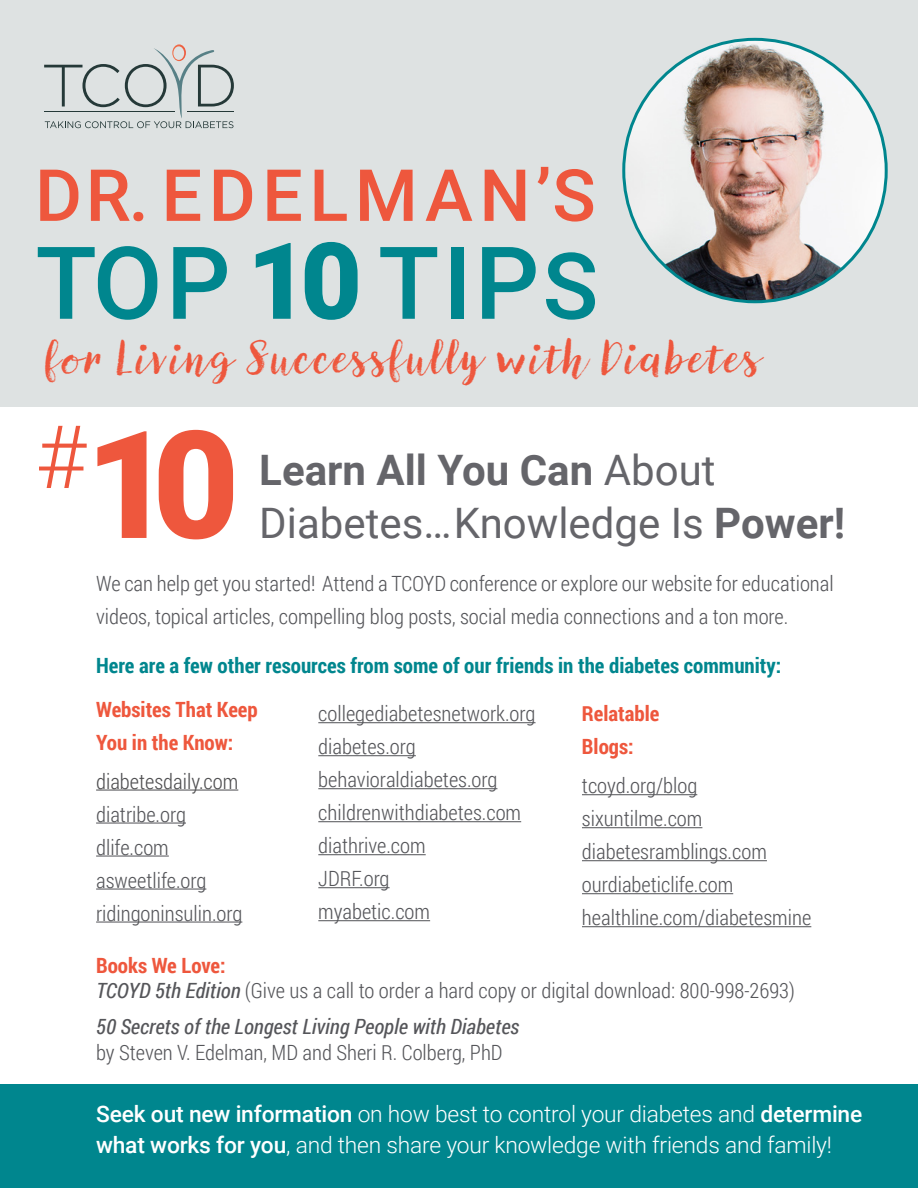
<style>
.page{position:relative;width:918px;height:1188px;background:#fff}
.page>*{position:absolute;margin:0;border:0;box-sizing:border-box;transform-origin:0 0}
.t1{font:900 150px "Roboto";color:#ee573d}
.t2{font:500 100.8px "Roboto";letter-spacing:.035em;color:#00868e}
.t3{font:500 72px "Roboto";letter-spacing:.09em;color:#ee573d}
.t4{font:45px "Canvas Script";letter-spacing:.055em;color:#ee573d}
.t5{font:42px "Roboto";color:#65656a}
.t6{font:700 42px "Roboto";color:#65656a}
.t7{font:300 22.8px/32px "Roboto";letter-spacing:-.01em;color:#fff}
.t8{font:300 21px/33px "Roboto Condensed";color:#55565a}
.t9{font:700 21px "Roboto Condensed";color:#00868e}
.t10{font:700 21px "Roboto Condensed";color:#ee573d}
.t11{font:italic 21px "Roboto Condensed";color:#55565a}
.t12{font:300 21px "Roboto Condensed";color:#4f4f51}
.s1{font-weight:900;font-size:106.65px}
.s2{font-size:92.25px}
.s3{font-weight:400}
.s4{font-weight:700}
.s5{font-weight:400;font-style:italic}
.s6{font-weight:500}
</style>
<div class="page">
<div style="left:0;top:0;width:918px;height:406px;background:#dee2e2"></div>
<div style="left:0;top:1084px;width:918px;height:104px;background:#00868e"></div>
<svg style="left:44px;top:44px;width:190px;height:84px"></svg>
<hr style="left:96px;top:790px;width:142px;height:1px;background:#4f4f51">
<hr style="left:96px;top:823px;width:90px;height:1px;background:#55565a">
<hr style="left:96px;top:856px;width:73px;height:1px;background:#55565a">
<hr style="left:96px;top:889px;width:110px;height:1px;background:#55565a">
<hr style="left:96px;top:922px;width:146px;height:1px;background:#55565a">
<img style="left:624px;top:39px;width:262px;height:263px;border-radius:131px">
<hr style="left:582px;top:794px;width:115px;height:1px;background:#55565a">
<hr style="left:582px;top:827px;width:120px;height:1px;background:#55565a">
<hr style="left:582px;top:860px;width:185px;height:1px;background:#55565a">
<hr style="left:582px;top:893px;width:151px;height:1px;background:#55565a">
<hr style="left:582px;top:926px;width:229px;height:1px;background:#55565a">
<hr style="left:318px;top:722px;width:218px;height:1px;background:#55565a">
<hr style="left:318px;top:755px;width:98px;height:1px;background:#55565a">
<hr style="left:318px;top:788px;width:179px;height:1px;background:#55565a">
<hr style="left:318px;top:821px;width:203px;height:1px;background:#55565a">
<hr style="left:318px;top:854px;width:108px;height:1px;background:#55565a">
<hr style="left:318px;top:887px;width:72px;height:1px;background:#55565a">
<hr style="left:318px;top:920px;width:112px;height:1px;background:#55565a">
<p class="t3" style="left:35px;top:145px;width:562px">DR. EDELMAN’S</p>
<p class="t2" style="left:36px;top:212px;width:564px">TOP <span class="s1">10</span> TIP<span class="s2">S</span></p>
<p class="t4" style="left:46px;top:329px;width:716px">for Living Successfully with Diabetes</p>
<p class="t1" style="left:35px;top:380px;width:205px"><sup>#</sup>10</p>
<p class="t8" style="left:96px;top:566px;width:739px">We can help get you started! Attend a TCOYD conference or explore our website for educational videos, topical articles, compelling blog posts, social media connections and a ton more.</p>
<p class="t9" style="left:96px;top:651px;width:687px">Here are a few other resources from some of our friends in the diabetes community:</p>
<p class="t10" style="left:96px;top:694px;width:163px">Websites That Keep</p>
<p class="t10" style="left:96px;top:727px;width:139px">You in the Know:</p>
<p class="t12" style="left:96px;top:766px;width:144px">diabetesdaily.com</p>
<p class="t8" style="left:96px;top:797px;width:91px">diatribe.org</p>
<p class="t8" style="left:96px;top:830px;width:74px">dlife.com</p>
<p class="t8" style="left:96px;top:863px;width:112px">asweetlife.org</p>
<p class="t8" style="left:96px;top:896px;width:148px">ridingoninsulin.org</p>
<p class="t6" style="left:259px;top:441px;width:458px">Learn All You Can <span class="s3">About</span></p>
<p class="t5" style="left:259px;top:493px;width:587px">Diabetes…Knowledge Is <span class="s4">Power!</span></p>
<p class="t8" style="left:318px;top:697px;width:219px">collegediabetesnetwork.org</p>
<p class="t8" style="left:318px;top:730px;width:99px">diabetes.org</p>
<p class="t8" style="left:318px;top:763px;width:181px">behavioraldiabetes.org</p>
<p class="t8" style="left:318px;top:796px;width:204px">childrenwithdiabetes.com</p>
<p class="t8" style="left:318px;top:829px;width:109px">diathrive.com</p>
<p class="t8" style="left:318px;top:862px;width:73px">JDRF.org</p>
<p class="t8" style="left:318px;top:895px;width:113px">myabetic.com</p>
<p class="t10" style="left:582px;top:699px;width:79px">Relatable</p>
<p class="t10" style="left:582px;top:732px;width:53px">Blogs:</p>
<p class="t8" style="left:582px;top:769px;width:117px">tcoyd.org/blog</p>
<p class="t8" style="left:582px;top:802px;width:122px">sixuntilme.com</p>
<p class="t8" style="left:582px;top:835px;width:186px">diabetesramblings.com</p>
<p class="t8" style="left:582px;top:868px;width:153px">ourdiabeticlife.com</p>
<p class="t8" style="left:582px;top:901px;width:231px">healthline.com/diabetesmine</p>
<p class="t10" style="left:96px;top:951px;width:131px">Books We Love:</p>
<p class="t8" style="left:96px;top:974px;width:700px"><span class="s5">TCOYD 5th Edition</span> (Give us a call to order a hard copy or digital download: 800-998-2693)</p>
<p class="t11" style="left:96px;top:1012px;width:425px">50 Secrets of the Longest Living People with Diabetes</p>
<p class="t8" style="left:96px;top:1035px;width:408px">by Steven V. Edelman, MD and Sheri R. Colberg, PhD</p>
<p class="t7" style="left:96px;top:1097px;width:768px"><span class="s6">Seek out new information</span> on how best to control your diabetes and <span class="s6">determine what works for you</span>, and then share your knowledge with friends and family!</p>
</div>
